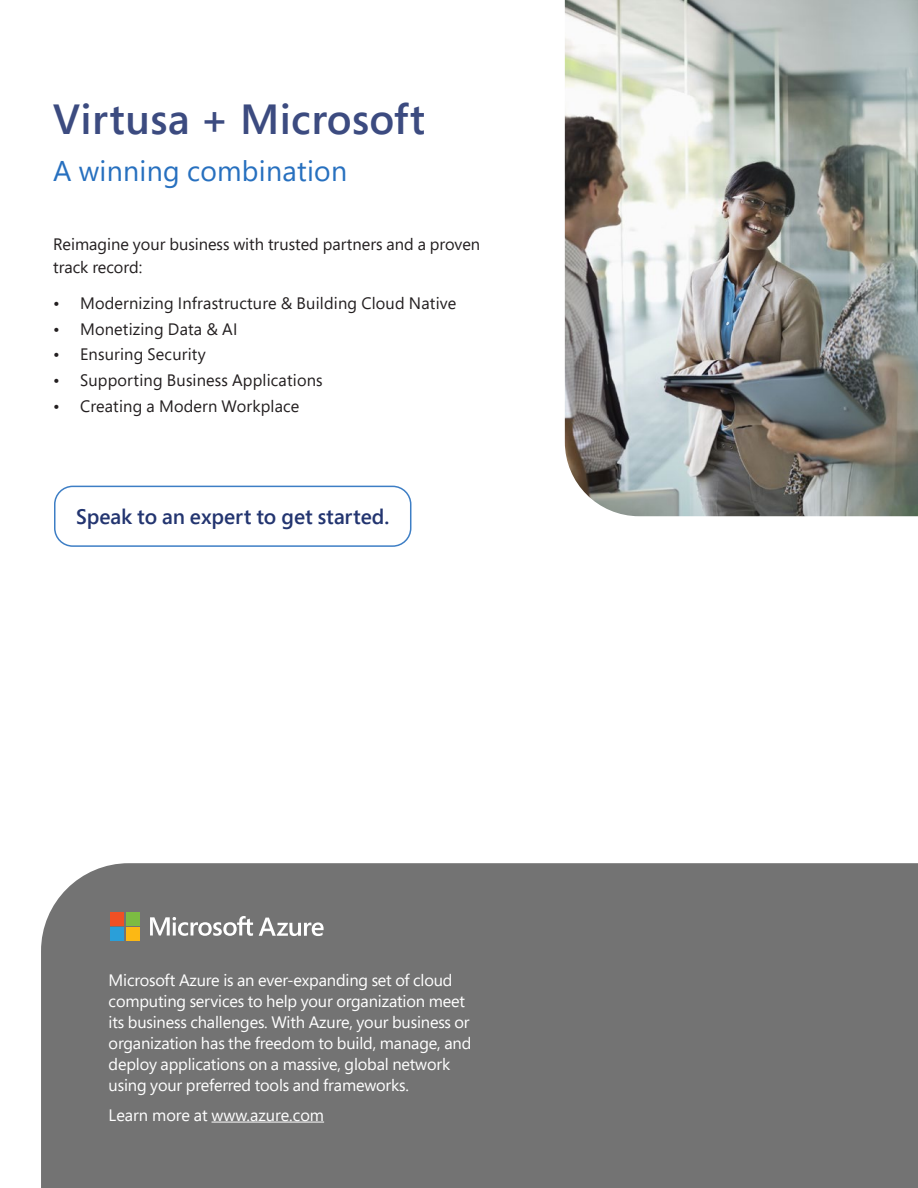
<style>
.page{position:relative;width:918px;height:1188px;background:#fff}
.page>*{position:absolute;margin:0;border:0;box-sizing:border-box;transform-origin:0 0}
.Heading_on_Back_Page{font:600 42px "Segoe Pro";letter-spacing:.01em;color:#3c4b80}
.Heading_1{font:28.5px "Segoe Pro";letter-spacing:.01em;color:#2770bf}
.Subhead{font:600 21px "Segoe Pro";color:#233570}
.t1{font:16.5px/21px "Segoe Pro";letter-spacing:-.01em;color:#fff}
.body{font:16.5px/22.5px "Segoe Pro";letter-spacing:.01em;color:#231f20}
</style>
<div class="page">
<div style="left:41px;top:863px;width:877px;height:325px;background:#737373"></div>
<hr style="left:212px;top:1122px;width:112px;height:1px;background:#fff">
<svg style="left:259px;top:918px;width:65px;height:18px"></svg>
<svg style="left:150px;top:916px;width:103px;height:20px"></svg>
<div style="left:126px;top:912px;width:14px;height:14px;background:#7cbb42"></div>
<div style="left:110px;top:912px;width:14px;height:14px;background:#f05024"></div>
<div style="left:110px;top:927px;width:14px;height:14px;background:#2a9fd9"></div>
<div style="left:126px;top:927px;width:14px;height:14px;background:#fcb814"></div>
<div style="left:54px;top:486px;width:357px;height:61px;border:2px solid #3d7ec5;border-radius:18px"></div>
<img style="left:565px;top:0;width:353px;height:516px">
<p class="Heading_on_Back_Page" style="left:53px;top:90px;width:374px">Virtusa + Microsoft</p>
<p class="Heading_1" style="left:53px;top:151px;width:296px">A winning combination</p>
<p class="body" style="left:53px;top:233px;width:429px">Reimagine your business with trusted partners and a proven track record:</p>
<p class="body" style="left:53px;top:291px;width:405px">• Modernizing Infrastructure &amp; Building Cloud Native</p>
<p class="body" style="left:53px;top:317px;width:186px">• Monetizing Data &amp; AI</p>
<p class="body" style="left:53px;top:343px;width:154px">• Ensuring Security</p>
<p class="body" style="left:53px;top:368px;width:271px">• Supporting Business Applications</p>
<p class="body" style="left:53px;top:394px;width:248px">• Creating a Modern Workplace</p>
<p class="Subhead" style="left:76px;top:502px;width:315px">Speak to an expert to get started.</p>
<p class="t1" style="left:109px;top:969px;width:364px">Microsoft Azure is an ever-expanding set of cloud computing services to help your organization meet its business challenges. With Azure, your business or organization has the freedom to build, manage, and deploy applications on a massive, global network using your preferred tools and frameworks.</p>
<p class="t1" style="left:109px;top:1104px;width:217px">Learn more at www.azure.com</p>
</div>
